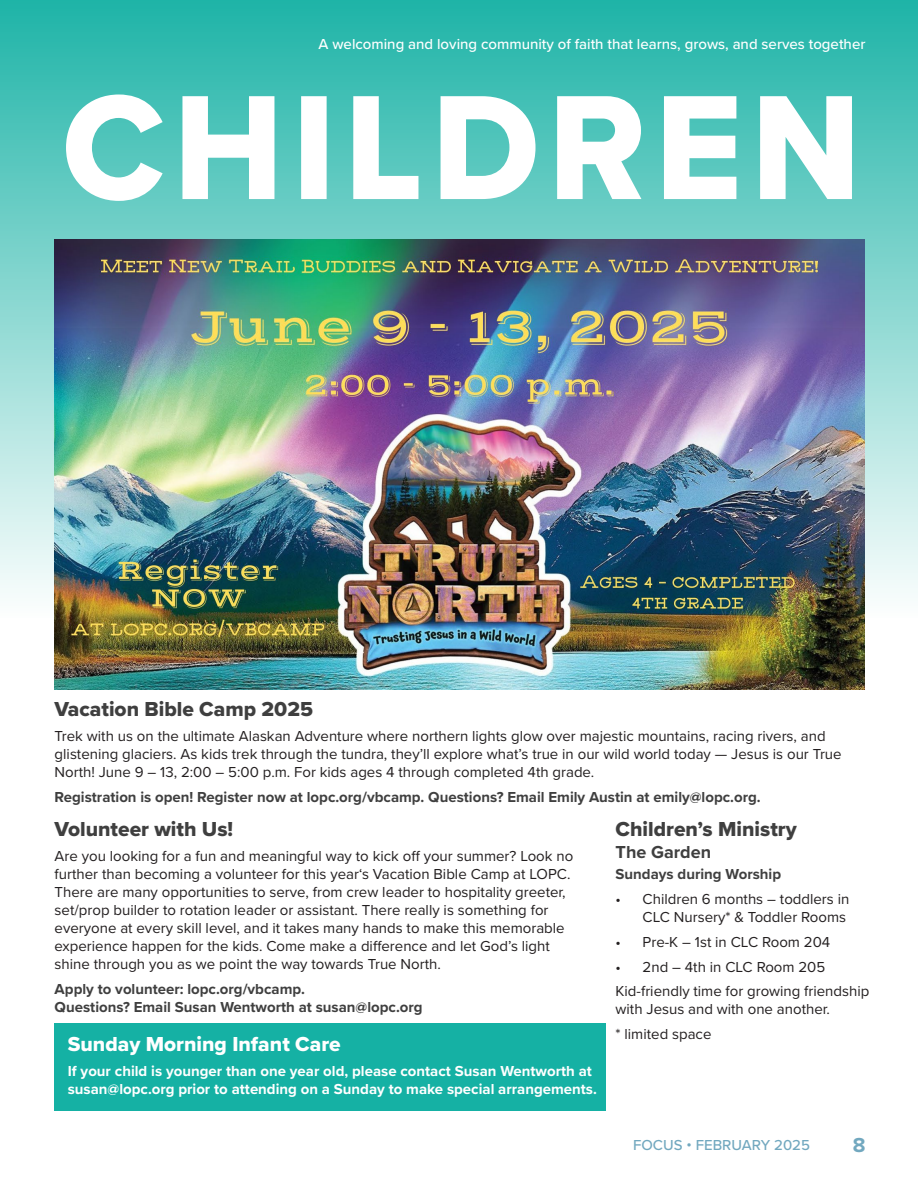
<style>
.page{position:relative;width:918px;height:1188px;background:#fff}
.page>*{position:absolute;margin:0;border:0;box-sizing:border-box;transform-origin:0 0}
.Headline{font:21px "Proxima Nova Extrabld";color:#3f3f3f}
.Headline-2{font:21px "Proxima Nova Extrabld";color:#fff}
.t1{font:700 21px "Proxima Nova";color:#72a8bf}
.Date_Time_Contact{font:700 18px "Proxima Nova";color:#3f3f3f}
.Date_Time_Contact-2{font:15px/18px "Proxima Nova";color:#231f20}
.Date_Time_Contact-3{font:700 15px/18px "Proxima Nova";color:#3f3f3f}
.Date_Time_Contact-4{font:700 15px/18px "Proxima Nova";color:#fff}
.t2{font:500 15px "Proxima Nova";color:#fff}
.t3{font:500 15px "Proxima Nova";color:#72a8bf}
</style>
<div class="page">
<div style="left:0;top:0;width:918px;height:618px;background:linear-gradient(to bottom,#1fb4a8,#fafafb)"></div>
<img style="left:54px;top:240px;width:810px;height:449px">
<div style="left:54px;top:1023px;width:552px;height:87px;background:#15b1a4"></div>
<svg style="left:66px;top:95px;width:786px;height:106px"></svg>
<p class="t2" style="left:319px;top:32px;width:548px">A welcoming and loving community of faith that learns, grows, and serves together</p>
<p class="Headline" style="left:55px;top:693px;width:260px">Vacation Bible Camp 2025</p>
<p class="Date_Time_Contact-2" style="left:55px;top:726px;width:789px">Trek with us on the ultimate Alaskan Adventure where northern lights glow over majestic mountains, racing rivers, and glistening glaciers. As kids trek through the tundra, they’ll explore what’s true in our wild world today — Jesus is our True<br>North! June 9 – 13, 2:00 – 5:00 p.m. For kids ages 4 through completed 4th grade.</p>
<p class="Date_Time_Contact-3" style="left:55px;top:787px;width:708px">Registration is open! Register now at lopc.org/vbcamp. Questions? Email Emily Austin at emily@lopc.org.</p>
<p class="Headline" style="left:55px;top:814px;width:180px">Volunteer with Us!</p>
<p class="Date_Time_Contact-2" style="left:55px;top:846px;width:520px">Are you looking for a fun and meaningful way to kick off your summer? Look no further than becoming a volunteer for this year‘s Vacation Bible Camp at LOPC.<br>There are many opportunities to serve, from crew leader to hospitality greeter, set/prop builder to rotation leader or assistant. There really is something for everyone at every skill level, and it takes many hands to make this memorable experience happen for the kids. Come make a difference and let God’s light shine through you as we point the way towards True North.</p>
<p class="Date_Time_Contact-3" style="left:55px;top:979px;width:369px">Apply to volunteer: lopc.org/vbcamp.<br>Questions? Email Susan Wentworth at susan@lopc.org</p>
<p class="Headline-2" style="left:68px;top:1028px;width:274px">Sunday Morning Infant Care</p>
<p class="Date_Time_Contact-4" style="left:68px;top:1061px;width:531px">If your child is younger than one year old, please contact Susan Wentworth at susan@lopc.org prior to attending on a Sunday to make special arrangements.</p>
<p class="Headline" style="left:616px;top:814px;width:183px">Children’s Ministry</p>
<p class="Date_Time_Contact" style="left:616px;top:838px;width:97px">The Garden</p>
<p class="Date_Time_Contact-3" style="left:616px;top:865px;width:167px">Sundays during Worship</p>
<p class="Date_Time_Contact-2" style="left:616px;top:889px;width:235px;text-align:right">• Children 6 months – toddlers in<br>CLC Nursery* &amp; Toddler Rooms</p>
<p class="Date_Time_Contact-2" style="left:616px;top:932px;width:216px">• Pre-K – 1st in CLC Room 204</p>
<p class="Date_Time_Contact-2" style="left:616px;top:957px;width:211px">• 2nd – 4th in CLC Room 205</p>
<p class="Date_Time_Contact-2" style="left:616px;top:982px;width:255px">Kid-friendly time for growing friendship with Jesus and with one another.</p>
<p class="Date_Time_Contact-2" style="left:616px;top:1024px;width:97px">* limited space</p>
<p class="t3" style="left:633px;top:1134px;width:178px">FOCUS • FEBRUARY 2025</p>
<p class="t1" style="left:853px;top:1129px;width:14px">8</p>
</div>
